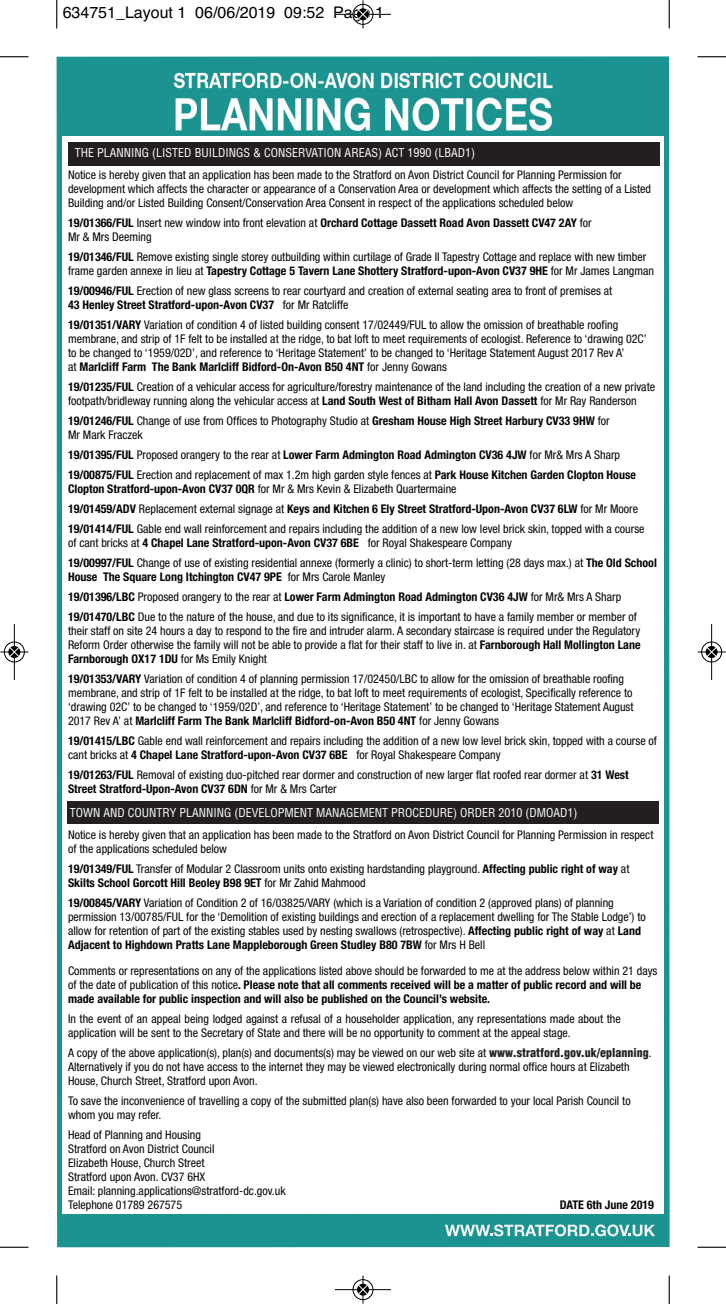
<style>
.page{position:relative;width:726px;height:1304px;background:#fff}
.page>*{position:absolute;margin:0;border:0;box-sizing:border-box;transform-origin:0 0}
.t1{font:16px "Helvetica";color:#000}
.t2{font:condensed 12px/14px "Helvetica Neue LT";color:#070504}
.t3{font:700 condensed 12px/14px "Helvetica Neue LT";color:#070504}
.t4{font:condensed 12px "Helvetica";color:#fff}
.s1{font-weight:400}
.s2{font-weight:700}
.s3{font-family:"Helvetica";font-weight:900;color:#231f20}
</style>
<div class="page">
<img style="left:57px;top:57px;width:612px;height:1190px">
<div style="left:62px;top:137px;width:601px;height:1077px;background:#fff"></div>
<svg style="left:445px;top:1224px;width:210px;height:12px"></svg>
<div style="left:68px;top:142px;width:592px;height:24px;background:#231f20"></div>
<div style="left:67px;top:802px;width:592px;height:22px;background:#231f20"></div>
<svg style="left:56px;top:0;width:1px;height:28px"></svg>
<svg style="left:0;top:56px;width:28px;height:1px"></svg>
<svg style="left:669px;top:0;width:1px;height:28px"></svg>
<svg style="left:697px;top:56px;width:29px;height:1px"></svg>
<svg style="left:56px;top:1276px;width:1px;height:28px"></svg>
<svg style="left:0;top:1247px;width:28px;height:1px"></svg>
<svg style="left:669px;top:1276px;width:1px;height:28px"></svg>
<svg style="left:697px;top:1247px;width:29px;height:1px"></svg>
<div style="left:352px;top:4px;width:21px;height:21px;border:1px solid #fff;border-radius:50%"></div>
<hr style="left:335px;top:14px;width:56px;height:1px;background:#000">
<div style="left:353px;top:4px;width:20px;height:21px;border:1px solid #000;border-radius:50%"></div>
<svg style="left:358px;top:0;width:10px;height:28px"></svg>
<div style="left:352px;top:1279px;width:21px;height:21px;border:1px solid #fff;border-radius:50%"></div>
<hr style="left:335px;top:1289px;width:56px;height:1px;background:#000">
<div style="left:353px;top:1279px;width:20px;height:21px;border:1px solid #000;border-radius:50%"></div>
<svg style="left:358px;top:1276px;width:10px;height:28px"></svg>
<div style="left:4px;top:641px;width:21px;height:22px;border:1px solid #fff;border-radius:50%"></div>
<hr style="left:14px;top:624px;width:1px;height:56px;background:#000">
<div style="left:4px;top:642px;width:21px;height:20px;border:1px solid #000;border-radius:50%"></div>
<svg style="left:0;top:647px;width:28px;height:10px"></svg>
<div style="left:701px;top:641px;width:21px;height:22px;border:1px solid #fff;border-radius:50%"></div>
<hr style="left:711px;top:624px;width:1px;height:56px;background:#000">
<div style="left:701px;top:642px;width:21px;height:20px;border:1px solid #000;border-radius:50%"></div>
<svg style="left:697px;top:647px;width:28px;height:10px"></svg>
<h1 class="t1" style="left:63px;top:7px;width:323px">634751_Layout 1 06/06/2019 09:52 Page 1</h1>
<p class="t4" style="left:75px;top:148px;width:401px">THE PLANNING (LISTED BUILDINGS &amp; CONSERVATION AREAS) ACT 1990 (LBAD1)</p>
<p class="t2" style="left:68px;top:168px;width:584px">Notice is hereby given that an application has been made to the Stratford on Avon District Council for Planning Permission for development which affects the character or appearance of a Conservation Area or development which affects the setting of a Listed<br>Building and/or Listed Building Consent/Conservation Area Consent in respect of the applications scheduled below</p>
<p class="t3" style="left:68px;top:216px;width:525px">19/01366/FUL <span class="s1">Insert new window into front elevation at</span> Orchard Cottage Dassett Road Avon Dassett CV47 2AY <span class="s1">for<br>Mr &amp; Mrs Deeming</span></p>
<p class="t2" style="left:68px;top:250px;width:587px"><span class="s2">19/01346/FUL</span> Remove existing single storey outbuilding within curtilage of Grade II Tapestry Cottage and replace with new timber frame garden annexe in lieu at <span class="s2">Tapestry Cottage 5 Tavern Lane Shottery Stratford-upon-Avon CV37 9HE</span> for Mr James Langman</p>
<p class="t2" style="left:68px;top:284px;width:546px"><span class="s2">19/00946/FUL</span> Erection of new glass screens to rear courtyard and creation of external seating area to front of premises at<br><span class="s2">43 Henley Street Stratford-upon-Avon CV37</span> for Mr Ratcliffe</p>
<p class="t2" style="left:68px;top:318px;width:580px"><span class="s2">19/01351/VARY</span> Variation of condition 4 of listed building consent 17/02449/FUL to allow the omission of breathable roofing membrane, and strip of 1F felt to be installed at the ridge, to bat loft to meet requirements of ecologist. Reference to ‘drawing 02C’ to be changed to ‘1959/02D’, and reference to ‘Heritage Statement’ to be changed to ‘Heritage Statement August 2017 Rev A’<br>at <span class="s2">Marlcliff Farm The Bank Marlcliff Bidford-On-Avon B50 4NT</span> for Jenny Gowans</p>
<p class="t2" style="left:68px;top:380px;width:588px"><span class="s2">19/01235/FUL</span> Creation of a vehicular access for agriculture/forestry maintenance of the land including the creation of a new private footpath/bridleway running along the vehicular access at <span class="s2">Land South West of Bitham Hall Avon Dassett</span> for Mr Ray Randerson</p>
<p class="t2" style="left:68px;top:414px;width:543px"><span class="s2">19/01246/FUL</span> Change of use from Offices to Photography Studio at <span class="s2">Gresham House High Street Harbury CV33 9HW</span> for<br>Mr Mark Fraczek</p>
<p class="t3" style="left:68px;top:445px;width:569px;line-height:20px">19/01395/FUL <span class="s1">Proposed orangery to the rear at</span> Lower Farm Admington Road Admington CV36 4JW <span class="s1">for Mr&amp; Mrs A Sharp<br></span>19/00875/FUL <span class="s1">Erection and replacement of max 1.2m high garden style fences at</span> Park House Kitchen Garden Clopton House</p>
<p class="t2" style="left:68px;top:479px;width:578px;line-height:20px"><span class="s2">Clopton Stratford-upon-Avon CV37 0QR</span> for Mr &amp; Mrs Kevin &amp; Elizabeth Quartermaine<br><span class="s2">19/01459/ADV</span> Replacement external signage at <span class="s2">Keys and Kitchen 6 Ely Street Stratford-Upon-Avon CV37 6LW</span> for Mr Moore<br><span class="s2">19/01414/FUL</span> Gable end wall reinforcement and repairs including the addition of a new low level brick skin, topped with a course</p>
<p class="t2" style="left:68px;top:533px;width:590px;line-height:20px">of cant bricks at <span class="s2">4 Chapel Lane Stratford-upon-Avon CV37 6BE</span> for Royal Shakespeare Company<br><span class="s2">19/00997/FUL</span> Change of use of existing residential annexe (formerly a clinic) to short-term letting (28 days max.) at <span class="s2">The Old School</span></p>
<p class="t2" style="left:68px;top:567px;width:570px;line-height:20px"><span class="s2">House The Square Long Itchington CV47 9PE</span> for Mrs Carole Manley<br><span class="s2">19/01396/LBC</span> Proposed orangery to the rear at <span class="s2">Lower Farm Admington Road Admington CV36 4JW</span> for Mr&amp; Mrs A Sharp<br><span class="s2">19/01470/LBC</span> Due to the nature of the house, and due to its significance, it is important to have a family member or member of</p>
<p class="t2" style="left:68px;top:624px;width:574px;text-align:justify">their staff on site 24 hours a day to respond to the fire and intruder alarm. A secondary staircase is required under the Regulatory Reform Order otherwise the family will not be able to provide a flat for their staff to live in. at <span class="s2">Farnborough Hall Mollington Lane Farnborough OX17 1DU</span> for Ms Emily Knight</p>
<p class="t2" style="left:68px;top:672px;width:567px"><span class="s2">19/01353/VARY</span> Variation of condition 4 of planning permission 17/02450/LBC to allow for the omission of breathable roofing membrane, and strip of 1F felt to be installed at the ridge, to bat loft to meet requirements of ecologist, Specifically reference to ‘drawing 02C’ to be changed to ‘1959/02D’, and reference to ‘Heritage Statement’ to be changed to ‘Heritage Statement August 2017 Rev A’ at <span class="s2">Marlcliff Farm The Bank Marlcliff Bidford-on-Avon B50 4NT</span> for Jenny Gowans</p>
<p class="t2" style="left:68px;top:734px;width:590px"><span class="s2">19/01415/LBC</span> Gable end wall reinforcement and repairs including the addition of a new low level brick skin, topped with a course of cant bricks at <span class="s2">4 Chapel Lane Stratford-upon-Avon CV37 6BE</span> for Royal Shakespeare Company</p>
<p class="t2" style="left:68px;top:768px;width:562px"><span class="s2">19/01263/FUL</span> Removal of existing duo-pitched rear dormer and construction of new larger flat roofed rear dormer at <span class="s2">31 West<br>Street Stratford-Upon-Avon CV37 6DN</span> for Mr &amp; Mrs Carter</p>
<p class="t2" style="left:68px;top:828px;width:587px">Notice is hereby given that an application has been made to the Stratford on Avon District Council for Planning Permission in respect of the applications scheduled below</p>
<p class="t2" style="left:68px;top:862px;width:563px"><span class="s2">19/01349/FUL</span> Transfer of Modular 2 Classroom units onto existing hardstanding playground. <span class="s2">Affecting public right of way</span> at<br><span class="s2">Skilts School Gorcott Hill Beoley B98 9ET</span> for Mr Zahid Mahmood</p>
<p class="t2" style="left:68px;top:896px;width:579px"><span class="s2">19/00845/VARY</span> Variation of Condition 2 of 16/03825/VARY (which is a Variation of condition 2 (approved plans) of planning permission 13/00785/FUL for the ‘Demolition of existing buildings and erection of a replacement dwelling for The Stable Lodge’) to allow for retention of part of the existing stables used by nesting swallows (retrospective). <span class="s2">Affecting public right of way</span> at <span class="s2">Land Adjacent to Highdown Pratts Lane Mappleborough Green Studley B80 7BW</span> for Mrs H Bell</p>
<p class="t3" style="left:68px;top:964px;width:591px"><span class="s1">Comments or representations on any of the applications listed above should be forwarded to me at the address below within 21 days of the date of publication of this notice</span>. Please note that all comments received will be a matter of public record and will be made available for public inspection and will also be published on the Council’s website.</p>
<p class="t2" style="left:68px;top:1012px;width:554px">In the event of an appeal being lodged against a refusal of a householder application, any representations made about the application will be sent to the Secretary of State and there will be no opportunity to comment at the appeal stage.</p>
<p class="t2" style="left:68px;top:1046px;width:585px">A copy of the above application(s), plan(s) and documents(s) may be viewed on our web site at <span class="s3">www.stratford.gov.uk/eplanning</span>.<br>Alternatively if you do not have access to the internet they may be viewed electronically during normal office hours at Elizabeth<br>House, Church Street, Stratford upon Avon.</p>
<p class="t2" style="left:68px;top:1094px;width:564px">To save the inconvenience of travelling a copy of the submitted plan(s) have also been forwarded to your local Parish Council to whom you may refer.</p>
<p class="t2" style="left:68px;top:1128px;width:219px">Head of Planning and Housing<br>Stratford on Avon District Council<br>Elizabeth House, Church Street<br>Stratford upon Avon. CV37 6HX<br>Email: planning.applications@stratford-dc.gov.uk Telephone 01789 267575</p>
<p class="t4" style="left:70px;top:808px;width:509px">TOWN AND COUNTRY PLANNING (DEVELOPMENT MANAGEMENT PROCEDURE) ORDER 2010 (DMOAD1)</p>
<p class="t3" style="left:560px;top:1198px;width:96px">DATE 6th June 2019</p>
</div>
